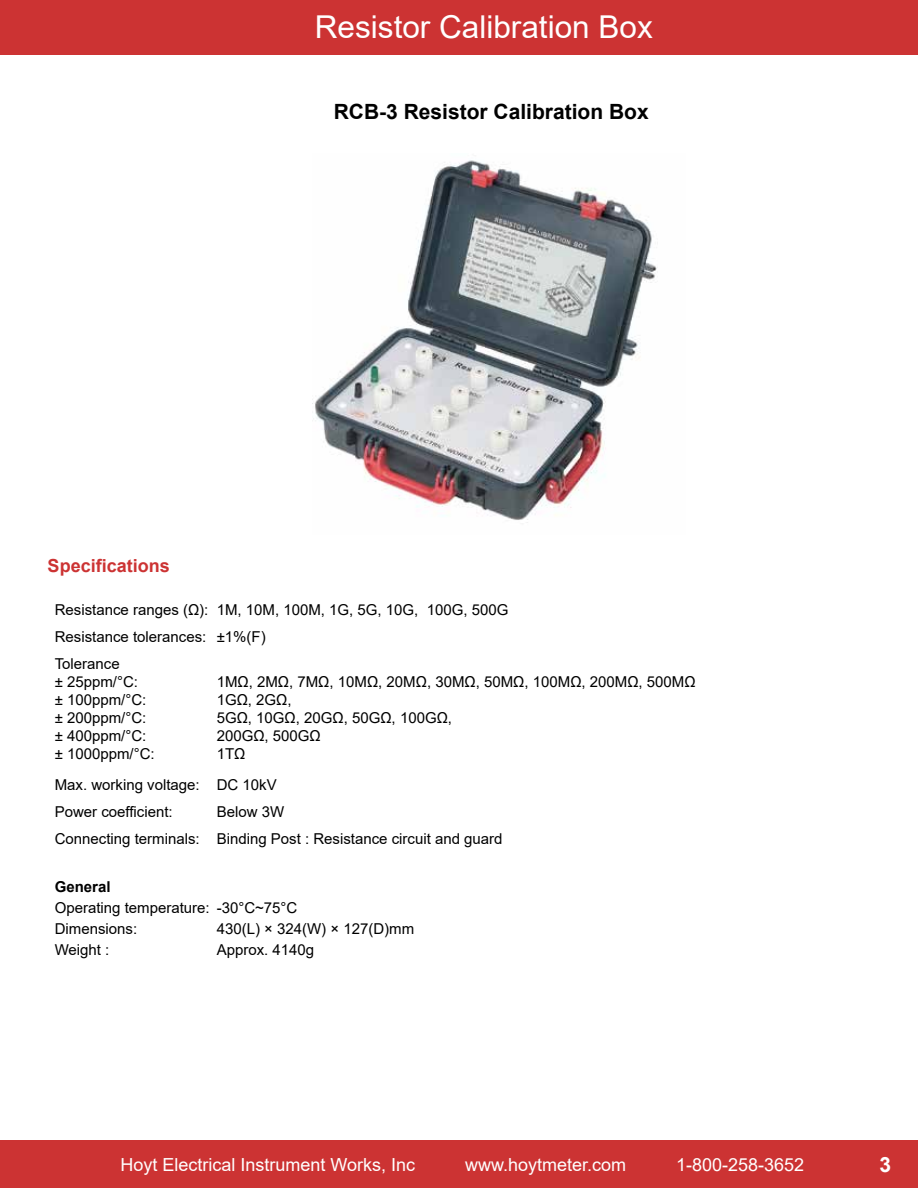
<style>
.page{position:relative;width:918px;height:1188px;background:#fff}
.page>*{position:absolute;margin:0;border:0;box-sizing:border-box;transform-origin:0 0}
.t1{font:31.5px "Arial";color:#fff}
.t2{font:700 21px "Arial";color:#000}
.t3{font:700 21px "Arial";color:#fff}
.t4{font:18px "Arial";color:#fff}
.t5{font:700 18px "Arial";color:#c33}
.t6{font:15px/27px "Arial";color:#000}
.t7{font:700 15px "Arial";color:#000}
</style>
<div class="page">
<div style="left:0;top:0;width:918px;height:55px;background:#c33"></div>
<div style="left:0;top:1140px;width:918px;height:48px;background:#c33"></div>
<img style="left:312px;top:160px;width:345px;height:363px">
<h1 class="t1" style="left:315px;top:5px;width:339px">Resistor Calibration Box</h1>
<h2 class="t2" style="left:334px;top:97px;width:317px">RCB-3 Resistor Calibration Box</h2>
<p class="t5" style="left:48px;top:553px;width:124px">Specifications</p>
<p class="t6" style="left:55px;top:596px;width:455px">Resistance ranges (Ω): 1M, 10M, 100M, 1G, 5G, 10G, 100G, 500G<br>Resistance tolerances: ±1%(F)<br>Tolerance</p>
<p class="t6" style="left:55px;top:668px;width:85px">± 25ppm/°C:</p>
<p class="t6" style="left:217px;top:668px;width:481px">1MΩ, 2MΩ, 7MΩ, 10MΩ, 20MΩ, 30MΩ, 50MΩ, 100MΩ, 200MΩ, 500MΩ</p>
<p class="t6" style="left:55px;top:686px;width:93px">± 100ppm/°C:</p>
<p class="t6" style="left:217px;top:686px;width:76px">1GΩ, 2GΩ,</p>
<p class="t6" style="left:55px;top:704px;width:93px">± 200ppm/°C:</p>
<p class="t6" style="left:217px;top:704px;width:237px">5GΩ, 10GΩ, 20GΩ, 50GΩ, 100GΩ,</p>
<p class="t6" style="left:55px;top:722px;width:93px">± 400ppm/°C:</p>
<p class="t6" style="left:217px;top:722px;width:106px">200GΩ, 500GΩ</p>
<p class="t6" style="left:55px;top:740px;width:102px">± 1000ppm/°C:</p>
<p class="t6" style="left:55px;top:738px;width:224px;line-height:31.5px;text-indent:162px">1TΩ<br>Max. working voltage: DC 10kV</p>
<p class="t6" style="left:55px;top:798px;width:120px">Power coefficient:</p>
<p class="t6" style="left:55px;top:798px;width:449px;text-indent:162px">Below 3W<br>Connecting terminals: Binding Post : Resistance circuit and guard</p>
<p class="t7" style="left:55px;top:876px;width:57px">General</p>
<p class="t6" style="left:55px;top:897px;width:244px;line-height:21px">Operating temperature: -30°C~75°C<br>Dimensions:</p>
<p class="t6" style="left:217px;top:915px;width:199px">430(L) × 324(W) × 127(D)mm</p>
<p class="t6" style="left:55px;top:936px;width:56px">Weight :</p>
<p class="t6" style="left:217px;top:936px;width:99px">Approx. 4140g</p>
<p class="t4" style="left:120px;top:1153px;width:296px">Hoyt Electrical Instrument Works, Inc</p>
<p class="t4" style="left:465px;top:1153px;width:163px">www.hoytmeter.com</p>
<p class="t4" style="left:676px;top:1153px;width:130px">1-800-258-3652</p>
<h2 class="t3" style="left:879px;top:1149px;width:13px">3</h2>
</div>
